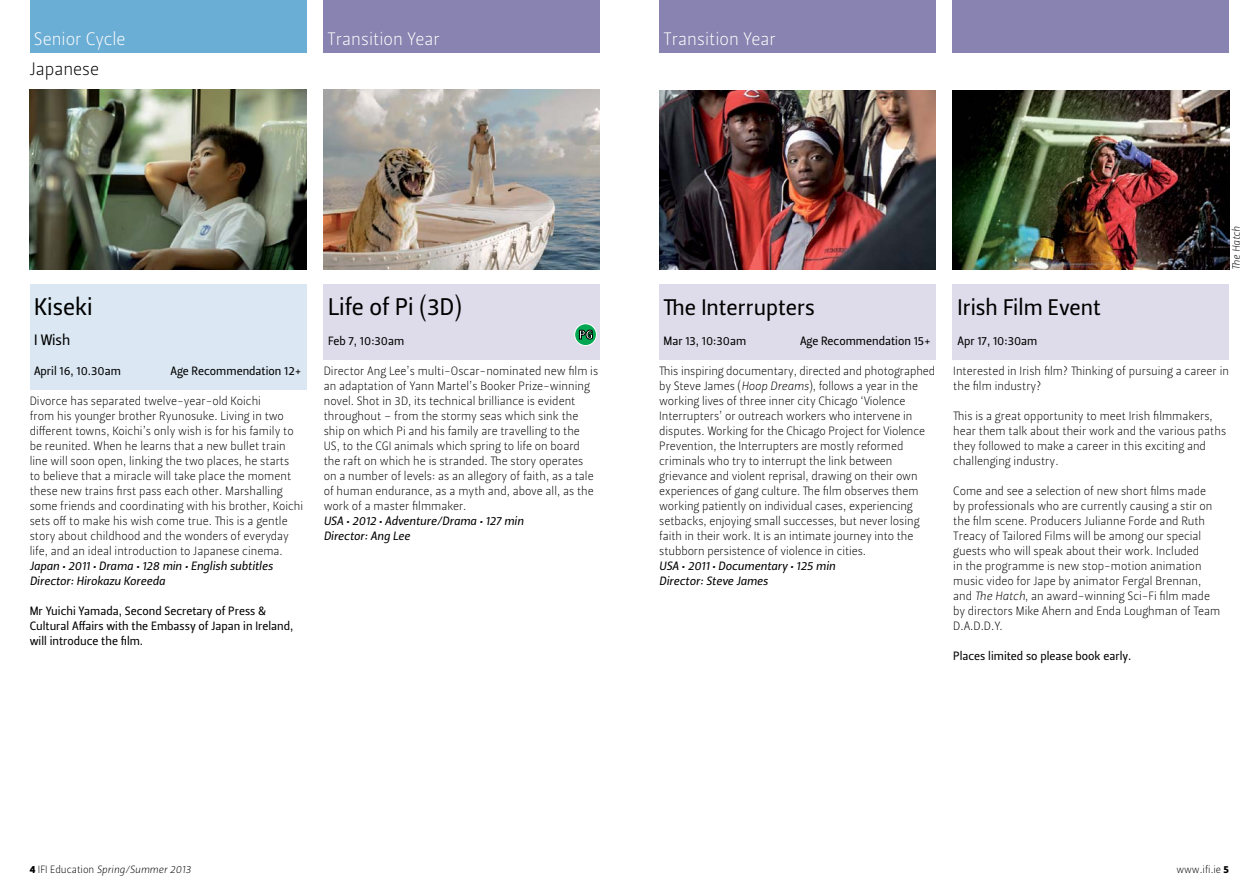
<style>
.page{position:relative;width:1259px;height:893px;background:#fff}
.page>*{position:absolute;margin:0;border:0;box-sizing:border-box;transform-origin:0 0}
.t1{font:24px "Leitura Sans Grot 2";color:#000}
.t2{font:22.5px "Leitura Sans Grot 2";color:#000}
.t3{font:18px "Leitura Sans Grot 1";color:#fff}
.t4{font:18px "Leitura Sans Grot 1";color:#000}
.t5{font:15px "Leitura Sans Grot 2";color:#000}
.t6{font:12px/15px "Leitura Sans Grot 1";color:#000}
.t7{font:12px/15px "Leitura Sans Grot 2";color:#000}
.t8{font:12px/15px "Leitura Sans Italic 2";color:#000}
.t9{font:10.5px "Leitura Sans Italic 1";color:#000}
.t10{font:10.5px "Leitura Sans Grot 1";color:#000}
.s1{font-family:"Leitura Sans Italic 1"}
.s2{font-family:"Leitura Sans Grot 4"}
.s3{font-family:"Leitura Sans Grot 1"}
</style>
<div class="page">
<div style="left:952px;top:285px;width:277px;height:75px;background:#dedcea"></div>
<div style="left:659px;top:285px;width:276px;height:75px;background:#dedcea"></div>
<div style="left:659px;top:0;width:276px;height:52px;background:#8883b0"></div>
<div style="left:952px;top:0;width:277px;height:52px;background:#8883b0"></div>
<div style="left:30px;top:0;width:276px;height:52px;background:#6baed5"></div>
<div style="left:324px;top:0;width:276px;height:52px;background:#8883b0"></div>
<img style="left:659px;top:90px;width:276px;height:180px">
<img style="left:30px;top:90px;width:276px;height:180px">
<img style="left:952px;top:90px;width:277px;height:180px">
<img style="left:323px;top:90px;width:277px;height:180px">
<div style="left:323px;top:285px;width:277px;height:75px;background:#dedcea"></div>
<div style="left:30px;top:285px;width:276px;height:105px;background:#dbe8f3"></div>
<svg style="left:574px;top:324px;width:22px;height:22px"></svg>
<div style="left:574px;top:323px;width:23px;height:23px;border:1px solid #fff;border-radius:50%"></div>
<svg style="left:579px;top:330px;width:14px;height:9px"></svg>
<h3 class="t3" style="left:34px;top:28px;width:93px">Senior Cycle</h3>
<h3 class="t4" style="left:30px;top:58px;width:71px">Japanese</h3>
<h3 class="t3" style="left:327px;top:28px;width:114px">Transition Year</h3>
<h3 class="t3" style="left:663px;top:28px;width:114px">Transition Year</h3>
<h1 class="t1" style="left:34px;top:292px;width:60px">Kiseki</h1>
<p class="t5" style="left:34px;top:331px;width:38px">I Wish</p>
<p class="t7" style="left:34px;top:363px;width:88px">April 16, 10.30am</p>
<p class="t7" style="left:171px;top:363px;width:132px">Age Recommendation 12+</p>
<p class="t6" style="left:30px;top:393px;width:275px">Divorce has separated twelve-year-old Koichi<br>from his younger brother Ryunosuke. Living in two different towns, Koichi’s only wish is for his family to be reunited. When he learns that a new bullet train line will soon open, linking the two places, he starts<br>to believe that a miracle will take place the moment these new trains first pass each other. Marshalling some friends and coordinating with his brother, Koichi sets off to make his wish come true. This is a gentle story about childhood and the wonders of everyday life, and an ideal introduction to Japanese cinema.</p>
<p class="t8" style="left:30px;top:558px;width:245px">Japan • 2011 • Drama • 128 min • English subtitles<br>Director: Hirokazu Koreeda</p>
<p class="t7" style="left:30px;top:603px;width:265px">Mr Yuichi Yamada, Second Secretary of Press &amp;<br>Cultural Affairs with the Embassy of Japan in Ireland, will introduce the film.</p>
<h1 class="t1" style="left:328px;top:292px;width:136px">Life of Pi (3D)</h1>
<p class="t7" style="left:328px;top:333px;width:78px">Feb 7, 10:30am</p>
<p class="t6" style="left:324px;top:363px;width:276px">Director Ang Lee’s multi-Oscar-nominated new film is an adaptation of Yann Martel’s Booker Prize-winning novel. Shot in 3D, its technical brilliance is evident throughout – from the stormy seas which sink the ship on which Pi and his family are travelling to the US, to the CGI animals which spring to life on board the raft on which he is stranded. The story operates on a number of levels: as an allegory of faith, as a tale of human endurance, as a myth and, above all, as the work of a master filmmaker.</p>
<p class="t8" style="left:324px;top:513px;width:201px">USA • 2012 • Adventure/Drama • 127 min<br>Director: Ang Lee</p>
<h2 class="t2" style="left:663px;top:294px;width:153px">The Interrupters</h2>
<p class="t7" style="left:663px;top:333px;width:84px">Mar 13, 10:30am</p>
<p class="t7" style="left:800px;top:333px;width:132px">Age Recommendation 15+</p>
<p class="t6" style="left:659px;top:363px;width:277px">This inspiring documentary, directed and photographed by Steve James (<span class="s1">Hoop Dreams</span>), follows a year in the working lives of three inner city Chicago ‘Violence Interrupters’ or outreach workers who intervene in disputes. Working for the Chicago Project for Violence Prevention, the Interrupters are mostly reformed criminals who try to interrupt the link between grievance and violent reprisal, drawing on their own experiences of gang culture. The film observes them working patiently on individual cases, experiencing setbacks, enjoying small successes, but never losing faith in their work. It is an intimate journey into the stubborn persistence of violence in cities.</p>
<p class="t8" style="left:659px;top:558px;width:178px">USA • 2011 • Documentary • 125 min<br>Director: Steve James</p>
<p class="t9" style="left:1230px;top:270px;width:45px;rotate:-90deg">The Hatch</p>
<h2 class="t2" style="left:957px;top:294px;width:145px">Irish Film Event</h2>
<p class="t7" style="left:957px;top:333px;width:81px">Apr 17, 10:30am</p>
<p class="t6" style="left:953px;top:363px;width:277px">Interested in Irish film? Thinking of pursuing a career in the film industry?</p>
<p class="t6" style="left:953px;top:408px;width:274px">This is a great opportunity to meet Irish filmmakers, hear them talk about their work and the various paths they followed to make a career in this exciting and challenging industry.</p>
<p class="t6" style="left:953px;top:483px;width:269px">Come and see a selection of new short films made by professionals who are currently causing a stir on the film scene. Producers Julianne Forde and Ruth Treacy of Tailored Films will be among our special guests who will speak about their work. Included<br>in the programme is new stop-motion animation music video for Jape by animator Fergal Brennan, and <span class="s1">The Hatch</span>, an award-winning Sci-Fi film made by directors Mike Ahern and Enda Loughman of Team D.A.D.D.Y.</p>
<p class="t7" style="left:953px;top:648px;width:180px">Places limited so please book early.</p>
<p class="t9" style="left:30px;top:864px;width:163px"><span class="s2">4</span> <span class="s3">IFI Education</span> Spring/Summer 2013</p>
<p class="t10" style="left:1176px;top:864px;width:54px">www.ifi.ie <span class="s2">5</span></p>
</div>
